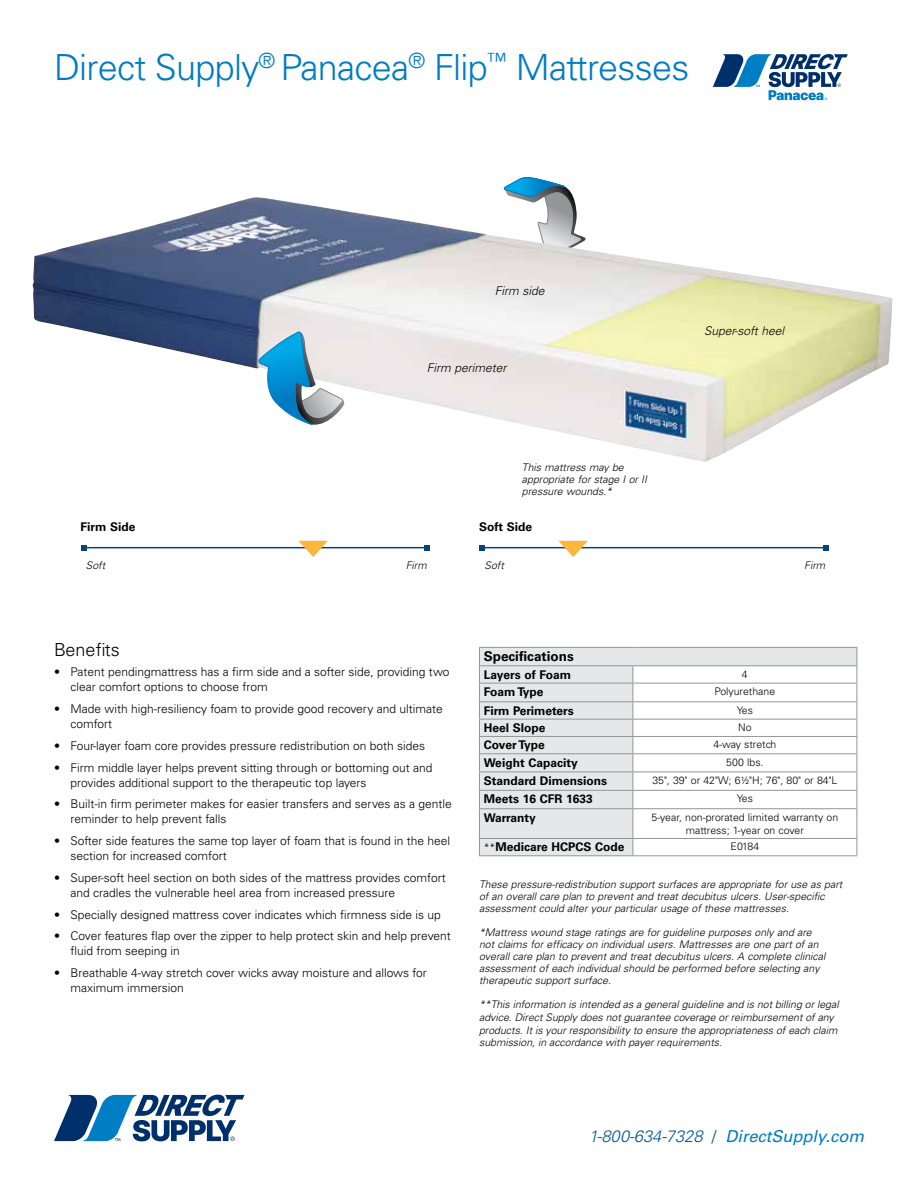
<style>
.page{position:relative;width:918px;height:1188px;background:#fff}
.page>*{position:absolute;margin:0;border:0;box-sizing:border-box;transform-origin:0 0}
.t1{font:300 36px "Univers LT Std";letter-spacing:-.02em;color:#007bc3}
.t2{font:300 18px "Univers LT Std";color:#000}
.t3{font:italic 16.5px "Univers LT Std";color:#007bc3}
.t4{font:700 13.5px "Univers LT Std";color:#000}
.t5{font:300 12px/15px "Univers LT Std";color:#000}
.t6{font:700 12px "Univers LT Std";color:#000}
.t7{font:italic 300 12px "Univers LT Std";color:#000}
.t8{font:italic 300 10.5px/12px "Univers LT Std";color:#000}
.t9{font:300 10.5px/13.5px "Univers LT Std";color:#000;text-align:center}
.s1{font-weight:300;font-size:10.5px}
.s2{font-weight:300;color:#005596}
.s3{font-weight:300;font-style:normal;color:#005596}
</style>
<div class="page">
<svg style="left:480px;top:648px;width:377px;height:207px"></svg>
<hr style="left:479px;top:647px;width:154px;height:1px;background:#939598">
<hr style="left:633px;top:647px;width:224px;height:1px;background:#939598">
<hr style="left:479px;top:665px;width:154px;height:1px;background:#939598">
<hr style="left:633px;top:665px;width:224px;height:1px;background:#939598">
<hr style="left:479px;top:683px;width:154px;height:1px;background:#939598">
<hr style="left:633px;top:683px;width:224px;height:1px;background:#939598">
<hr style="left:479px;top:701px;width:154px;height:1px;background:#939598">
<hr style="left:633px;top:701px;width:224px;height:1px;background:#939598">
<hr style="left:479px;top:719px;width:154px;height:1px;background:#939598">
<hr style="left:633px;top:719px;width:224px;height:1px;background:#939598">
<hr style="left:479px;top:736px;width:154px;height:1px;background:#939598">
<hr style="left:633px;top:736px;width:224px;height:1px;background:#939598">
<hr style="left:479px;top:753px;width:154px;height:1px;background:#939598">
<hr style="left:633px;top:753px;width:224px;height:1px;background:#939598">
<hr style="left:479px;top:772px;width:154px;height:1px;background:#939598">
<hr style="left:633px;top:772px;width:224px;height:1px;background:#939598">
<hr style="left:479px;top:790px;width:154px;height:1px;background:#939598">
<hr style="left:633px;top:790px;width:224px;height:1px;background:#939598">
<hr style="left:479px;top:808px;width:154px;height:1px;background:#939598">
<hr style="left:633px;top:808px;width:224px;height:1px;background:#939598">
<hr style="left:479px;top:838px;width:154px;height:1px;background:#939598">
<svg style="left:479px;top:648px;width:1px;height:207px"></svg>
<hr style="left:633px;top:838px;width:224px;height:1px;background:#939598">
<svg style="left:633px;top:666px;width:1px;height:189px"></svg>
<svg style="left:857px;top:648px;width:1px;height:207px"></svg>
<hr style="left:479px;top:855px;width:154px;height:1px;background:#939598">
<hr style="left:633px;top:855px;width:224px;height:1px;background:#939598">
<svg style="left:503px;top:177px;width:70px;height:20px"></svg>
<img style="left:32px;top:197px;width:860px;height:265px">
<svg style="left:257px;top:316px;width:103px;height:110px"></svg>
<hr style="left:84px;top:547px;width:343px;height:1px;background:#00467e">
<svg style="left:81px;top:545px;width:6px;height:6px"></svg>
<svg style="left:424px;top:545px;width:6px;height:6px"></svg>
<svg style="left:298px;top:541px;width:30px;height:16px"></svg>
<hr style="left:482px;top:547px;width:344px;height:1px;background:#00467e">
<svg style="left:479px;top:545px;width:6px;height:6px"></svg>
<svg style="left:823px;top:545px;width:6px;height:6px"></svg>
<svg style="left:558px;top:541px;width:30px;height:16px"></svg>
<svg style="left:713px;top:54px;width:135px;height:46px"></svg>
<svg style="left:54px;top:1095px;width:191px;height:46px"></svg>
<h1 class="t1" style="left:54px;top:46px;width:637px">Direct Supply<sup>®</sup> Panacea<sup>®</sup> Flip<sup>™</sup> Mattresses</h1>
<p class="t7" style="left:495px;top:283px;width:51px">Firm side</p>
<p class="t7" style="left:427px;top:361px;width:81px">Firm perimeter</p>
<p class="t8" style="left:522px;top:461px;width:127px">This mattress may be appropriate for stage I or II pressure wounds.*</p>
<p class="t7" style="left:704px;top:324px;width:81px">Super-soft heel</p>
<p class="t6" style="left:81px;top:520px;width:57px">Firm Side</p>
<p class="t8" style="left:86px;top:559px;width:21px">Soft</p>
<p class="t8" style="left:406px;top:559px;width:23px">Firm</p>
<p class="t6" style="left:479px;top:520px;width:55px">Soft Side</p>
<p class="t8" style="left:485px;top:559px;width:21px">Soft</p>
<p class="t8" style="left:804px;top:559px;width:22px">Firm</p>
<h2 class="t2" style="left:54px;top:639px;width:67px">Benefits</h2>
<p class="t5" style="left:70px;top:665px;width:380px;text-indent:-16px">• Patent pendingmattress has a firm side and a softer side, providing two clear comfort options to choose from</p>
<p class="t5" style="left:70px;top:701px;width:374px;text-indent:-16px">• Made with high-resiliency foam to provide good recovery and ultimate comfort</p>
<p class="t5" style="left:54px;top:738px;width:373px">• Four-layer foam core provides pressure redistribution on both sides</p>
<p class="t5" style="left:70px;top:760px;width:363px;text-indent:-16px">• Firm middle layer helps prevent sitting through or bottoming out and provides additional support to the therapeutic top layers</p>
<p class="t5" style="left:70px;top:797px;width:383px;text-indent:-16px">• Built-in firm perimeter makes for easier transfers and serves as a gentle reminder to help prevent falls</p>
<p class="t5" style="left:70px;top:833px;width:381px;text-indent:-16px">• Softer side features the same top layer of foam that is found in the heel section for increased comfort</p>
<p class="t5" style="left:70px;top:870px;width:377px;text-indent:-16px">• Super-soft heel section on both sides of the mattress provides comfort and cradles the vulnerable heel area from increased pressure</p>
<p class="t5" style="left:54px;top:907px;width:388px">• Specially designed mattress cover indicates which firmness side is up</p>
<p class="t5" style="left:70px;top:929px;width:382px;text-indent:-16px">• Cover features flap over the zipper to help protect skin and help prevent fluid from seeping in</p>
<p class="t5" style="left:70px;top:965px;width:358px;text-indent:-16px">• Breathable 4-way stretch cover wicks away moisture and allows for maximum immersion</p>
<p class="t4" style="left:484px;top:649px;width:92px">Specifications</p>
<p class="t6" style="left:484px;top:668px;width:89px">Layers of Foam</p>
<p class="t9" style="left:742px;top:667px;width:7px">4</p>
<p class="t6" style="left:484px;top:685px;width:61px">Foam Type</p>
<p class="t9" style="left:715px;top:685px;width:62px">Polyurethane</p>
<p class="t6" style="left:484px;top:704px;width:92px">Firm Perimeters</p>
<p class="t9" style="left:737px;top:703px;width:18px">Yes</p>
<p class="t6" style="left:484px;top:721px;width:63px">Heel Slope</p>
<p class="t9" style="left:738px;top:721px;width:15px">No</p>
<p class="t6" style="left:484px;top:738px;width:62px">Cover Type</p>
<p class="t9" style="left:713px;top:738px;width:64px">4-way stretch</p>
<p class="t6" style="left:484px;top:756px;width:95px">Weight Capacity</p>
<p class="t9" style="left:726px;top:755px;width:39px">500 lbs.</p>
<p class="t6" style="left:484px;top:774px;width:125px">Standard Dimensions</p>
<p class="t9" style="left:652px;top:773px;width:187px">35", 39" or 42"W; 61/2"H; 76", 80" or 84"L</p>
<p class="t6" style="left:484px;top:792px;width:111px">Meets 16 CFR 1633</p>
<p class="t9" style="left:737px;top:792px;width:18px">Yes</p>
<p class="t6" style="left:484px;top:810px;width:53px">Warranty</p>
<p class="t9" style="left:652px;top:810px;width:188px">5-year, non-prorated limited warranty on mattress; 1-year on cover</p>
<p class="t6" style="left:484px;top:840px;width:142px"><span class="s1">**</span>Medicare HCPCS Code</p>
<p class="t9" style="left:731px;top:840px;width:30px">E0184</p>
<p class="t8" style="left:479px;top:878px;width:365px">These pressure-redistribution support surfaces are appropriate for use as part of an overall care plan to prevent and treat decubitus ulcers. User-specific assessment could alter your particular usage of these mattresses.</p>
<p class="t8" style="left:479px;top:926px;width:348px">*Mattress wound stage ratings are for guideline purposes only and are not claims for efficacy on individual users. Mattresses are one part of an overall care plan to prevent and treat decubitus ulcers. A complete clinical assessment of each individual should be performed before selecting any therapeutic support surface.</p>
<p class="t8" style="left:479px;top:999px;width:361px;line-height:12.6px">**This information is intended as a general guideline and is not billing or legal advice. Direct Supply does not guarantee coverage or reimbursement of any products. It is your responsibility to ensure the appropriateness of each claim submission, in accordance with payer requirements.</p>
<h3 class="t3" style="left:589px;top:1126px;width:277px"><span class="s2">1-800-634-7328</span> <span class="s3">/</span> DirectSupply.com</h3>
</div>
